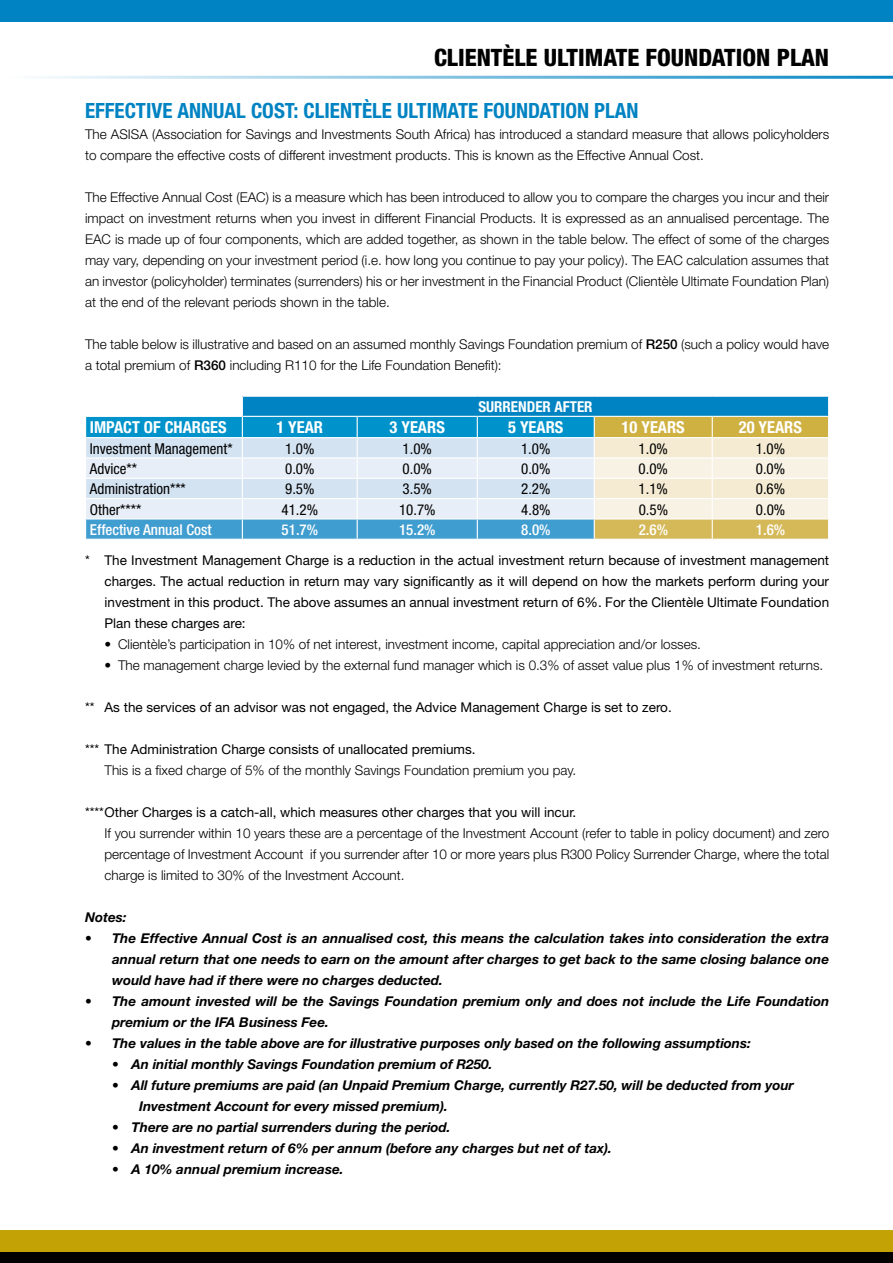
<style>
.page{position:relative;width:893px;height:1263px;background:#fff}
.page>*{position:absolute;margin:0;border:0;box-sizing:border-box;transform-origin:0 0}
.t1{font:800 condensed 24px "Helvetica Neue";color:#000}
.t2{font:700 condensed 21px "Helvetica Neue";color:#0083c2}
.t3{font:700 condensed 16.5px "Helvetica Neue";color:#fff}
.t4{font:condensed 15px "Helvetica Neue";color:#000}
.t5{font:500 condensed 15px "Helvetica Neue";color:#fff}
.t6{font:700 condensed 15px "Helvetica Neue";color:#fff}
.t7{font:300 13.5px/21px "Helvetica Neue";color:#000}
.t8{font:italic 700 13.5px/21px "Helvetica Neue";color:#000}
.t9{font:13.5px/21px "Helvetica Neue";color:#000;text-align:justify}
.s1{font-weight:500}
</style>
<div class="page">
<div style="left:0;top:0;width:893px;height:21px;background:#0083c2"></div>
<hr style="left:0;top:76px;width:893px;height:3px;background:#0083c2">
<div style="left:0;top:1230px;width:893px;height:28px;background:#c2a204"></div>
<div style="left:0;top:1252px;width:893px;height:11px;background:#000"></div>
<svg style="left:85px;top:397px;width:744px;height:142px;background:#a7ccd5"></svg>
<hr style="left:85px;top:498px;width:157px;height:1px;background:#fff">
<hr style="left:85px;top:518px;width:157px;height:1px;background:#fff">
<hr style="left:242px;top:498px;width:115px;height:1px;background:#fff">
<hr style="left:357px;top:498px;width:120px;height:1px;background:#fff">
<hr style="left:477px;top:498px;width:117px;height:1px;background:#fff">
<hr style="left:594px;top:498px;width:118px;height:1px;background:#fff">
<hr style="left:712px;top:498px;width:117px;height:1px;background:#fff">
<hr style="left:242px;top:518px;width:115px;height:1px;background:#fff">
<hr style="left:357px;top:518px;width:120px;height:1px;background:#fff">
<hr style="left:477px;top:518px;width:117px;height:1px;background:#fff">
<hr style="left:594px;top:518px;width:118px;height:1px;background:#fff">
<hr style="left:712px;top:518px;width:117px;height:1px;background:#fff">
<h1 class="t1" style="left:434px;top:43px;width:397px">CLIENTÈLE ULTIMATE FOUNDATION PLAN</h1>
<h2 class="t2" style="left:85px;top:98px;width:555px">EFFECTIVE ANNUAL COST: CLIENTÈLE ULTIMATE FOUNDATION PLAN</h2>
<p class="t7" style="left:85px;top:124px;width:746px">The ASISA (Association for Savings and Investments South Africa) has introduced a standard measure that allows policyholders to compare the effective costs of different investment products. This is known as the Effective Annual Cost.</p>
<p class="t7" style="left:85px;top:187px;width:746px;text-align:justify">The Effective Annual Cost (EAC) is a measure which has been introduced to allow you to compare the charges you incur and their impact on investment returns when you invest in different Financial Products. It is expressed as an annualised percentage. The EAC is made up of four components, which are added together, as shown in the table below. The effect of some of the charges may vary, depending on your investment period (i.e. how long you continue to pay your policy). The EAC calculation assumes that an investor (policyholder) terminates (surrenders) his or her investment in the Financial Product (Clientèle Ultimate Foundation Plan) at the end of the relevant periods shown in the table.</p>
<p class="t7" style="left:85px;top:334px;width:746px">The table below is illustrative and based on an assumed monthly Savings Foundation premium of <span class="s1">R250</span> (such a policy would have a total premium of <span class="s1">R360</span> including R110 for the Life Foundation Benefit):</p>
<p class="t6" style="left:478px;top:398px;width:116px">SURRENDER AFTER</p>
<p class="t3" style="left:90px;top:418px;width:138px">IMPACT OF CHARGES</p>
<p class="t3" style="left:276px;top:418px;width:48px">1 YEAR</p>
<p class="t3" style="left:390px;top:418px;width:57px">3 YEARS</p>
<p class="t3" style="left:508px;top:418px;width:57px">5 YEARS</p>
<p class="t3" style="left:622px;top:418px;width:65px">10 YEARS</p>
<p class="t3" style="left:739px;top:418px;width:65px">20 YEARS</p>
<p class="t4" style="left:90px;top:440px;width:144px">Investment Management*</p>
<p class="t4" style="left:285px;top:440px;width:31px">1.0%</p>
<p class="t4" style="left:403px;top:440px;width:31px">1.0%</p>
<p class="t4" style="left:521px;top:440px;width:31px">1.0%</p>
<p class="t4" style="left:639px;top:440px;width:31px">1.0%</p>
<p class="t4" style="left:756px;top:440px;width:31px">1.0%</p>
<p class="t4" style="left:90px;top:460px;width:49px">Advice**</p>
<p class="t4" style="left:285px;top:460px;width:31px">0.0%</p>
<p class="t4" style="left:403px;top:460px;width:31px">0.0%</p>
<p class="t4" style="left:521px;top:460px;width:31px">0.0%</p>
<p class="t4" style="left:639px;top:460px;width:31px">0.0%</p>
<p class="t4" style="left:756px;top:460px;width:31px">0.0%</p>
<p class="t4" style="left:90px;top:480px;width:97px">Administration***</p>
<p class="t4" style="left:285px;top:480px;width:31px">9.5%</p>
<p class="t4" style="left:403px;top:480px;width:31px">3.5%</p>
<p class="t4" style="left:521px;top:480px;width:31px">2.2%</p>
<p class="t4" style="left:639px;top:480px;width:31px">1.1%</p>
<p class="t4" style="left:756px;top:480px;width:31px">0.6%</p>
<p class="t4" style="left:90px;top:501px;width:53px">Other****</p>
<p class="t4" style="left:282px;top:501px;width:38px">41.2%</p>
<p class="t4" style="left:399px;top:501px;width:38px">10.7%</p>
<p class="t4" style="left:521px;top:501px;width:31px">4.8%</p>
<p class="t4" style="left:639px;top:501px;width:31px">0.5%</p>
<p class="t4" style="left:756px;top:501px;width:31px">0.0%</p>
<p class="t5" style="left:90px;top:521px;width:123px">Effective Annual Cost</p>
<p class="t5" style="left:282px;top:521px;width:38px">51.7%</p>
<p class="t5" style="left:399px;top:521px;width:38px">15.2%</p>
<p class="t5" style="left:521px;top:521px;width:31px">8.0%</p>
<p class="t5" style="left:639px;top:521px;width:31px">2.6%</p>
<p class="t5" style="left:756px;top:521px;width:31px">1.6%</p>
<p class="t9" style="left:105px;top:549px;width:726px;text-indent:-19px">* The Investment Management Charge is a reduction in the actual investment return because of investment management charges. The actual reduction in return may vary significantly as it will depend on how the markets perform during your investment in this product. The above assumes an annual investment return of 6%. For the Clientèle Ultimate Foundation Plan these charges are:</p>
<p class="t7" style="left:105px;top:633px;width:598px">• Clientèle’s participation in 10% of net interest, investment income, capital appreciation and/or losses.</p>
<p class="t7" style="left:105px;top:654px;width:720px">• The management charge levied by the external fund manager which is 0.3% of asset value plus 1% of investment returns.</p>
<p class="t9" style="left:85px;top:697px;width:588px">** As the services of an advisor was not engaged, the Advice Management Charge is set to zero.</p>
<p class="t9" style="left:85px;top:739px;width:392px">*** The Administration Charge consists of unallocated premiums.</p>
<p class="t7" style="left:105px;top:759px;width:473px">This is a fixed charge of 5% of the monthly Savings Foundation premium you pay.</p>
<p class="t9" style="left:85px;top:802px;width:493px">****Other Charges is a catch-all, which measures other charges that you will incur.</p>
<p class="t7" style="left:105px;top:822px;width:726px;text-align:justify">If you surrender within 10 years these are a percentage of the Investment Account (refer to table in policy document) and zero percentage of Investment Account if you surrender after 10 or more years plus R300 Policy Surrender Charge, where the total charge is limited to 30% of the Investment Account.</p>
<p class="t8" style="left:85px;top:906px;width:43px">Notes:</p>
<p class="t8" style="left:112px;top:927px;width:719px;text-align:justify;text-indent:-27px">• The Effective Annual Cost is an annualised cost, this means the calculation takes into consideration the extra annual return that one needs to earn on the amount after charges to get back to the same closing balance one would have had if there were no charges deducted.</p>
<p class="t8" style="left:112px;top:990px;width:719px;text-indent:-27px">• The amount invested will be the Savings Foundation premium only and does not include the Life Foundation premium or the IFA Business Fee.</p>
<p class="t8" style="left:85px;top:1032px;width:667px">• The values in the table above are for illustrative purposes only based on the following assumptions:</p>
<p class="t8" style="left:112px;top:1053px;width:382px">• An initial monthly Savings Foundation premium of R250.</p>
<p class="t8" style="left:139px;top:1074px;width:656px;text-indent:-27px">• All future premiums are paid (an Unpaid Premium Charge, currently R27.50, will be deducted from your<br>Investment Account for every missed premium).</p>
<p class="t8" style="left:112px;top:1116px;width:340px">• There are no partial surrenders during the period.</p>
<p class="t8" style="left:112px;top:1137px;width:501px">• An investment return of 6% per annum (before any charges but net of tax).</p>
<p class="t8" style="left:112px;top:1158px;width:233px">• A 10% annual premium increase.</p>
</div>
